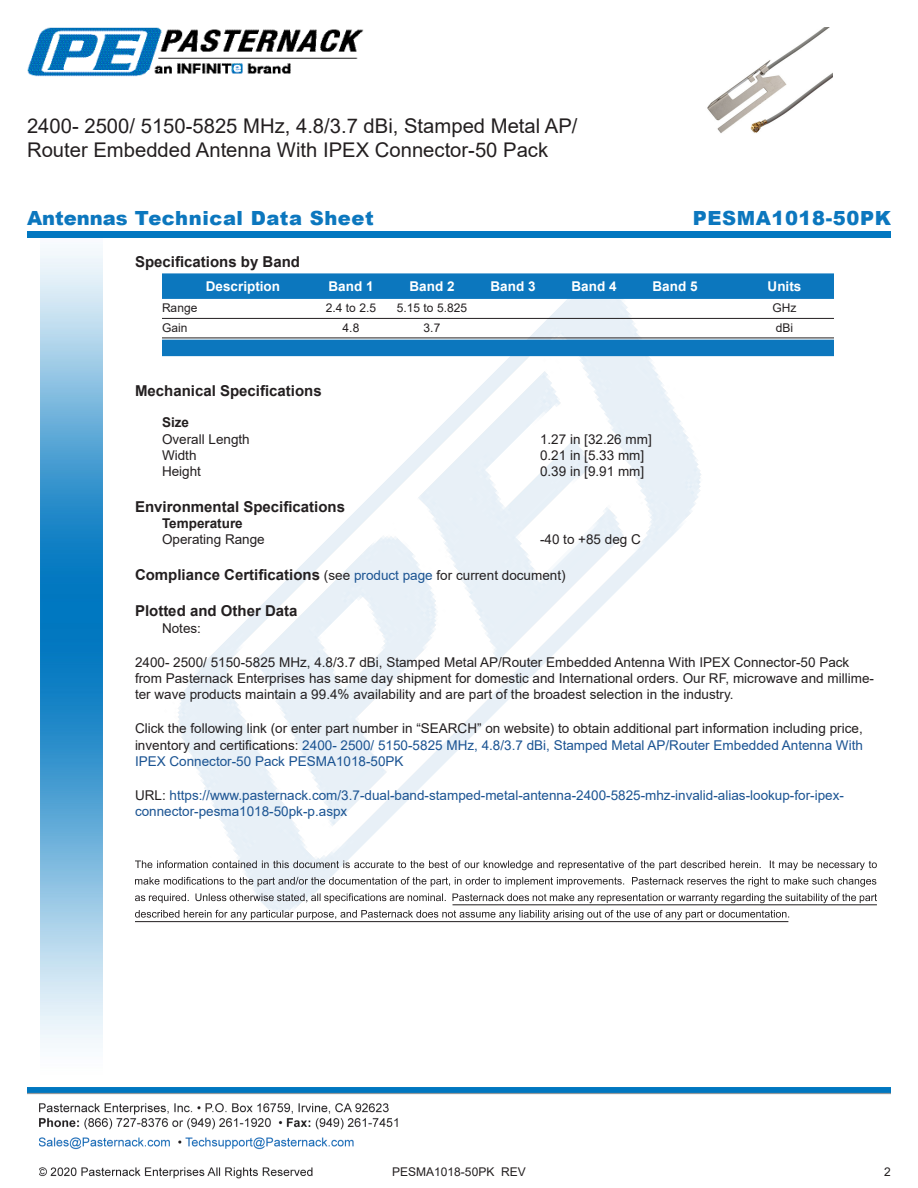
<style>
.page{position:relative;width:918px;height:1188px;background:#fff}
.page>*{position:absolute;margin:0;border:0;box-sizing:border-box;transform-origin:0 0}
.Web_Description_Para{font:20.25px/24.3px "Arial";color:#231f20}
.t1{font:900 19.5px "Arial";letter-spacing:.03em;color:#0c77be}
.Head1_for_Compliance{font:700 15px "Arial";color:#231f20}
.Head1{font:700 15px "Arial";color:#231f20}
.Table-Body{font:700 15px "Arial";color:#231f20}
.Marketing_and_URL{font:13.5px/16.2px "Arial";color:#231f20}
.Marketing_and_URL-2{font:13.5px/16.2px "Arial";color:#1a5392}
.Specs_Para{font:13.5px "Arial";color:#231f20}
.Table_Header_Frequen{font:700 13.5px "Arial";color:#fff}
.Head2_after_Head1{font:700 13.5px "Arial";color:#231f20}
.Head2{font:700 13.5px "Arial";color:#231f20}
.Table_Body_Frequency{font:12px "Arial";color:#231f20}
.s1{font-weight:400;font-size:13.5px}
.s2{font-weight:400;font-size:13.5px;color:#1a5392}
.s3{color:#1a5392}
.s4{color:#231f20}
</style>
<div class="page">
<img style="left:102px;top:248px;width:719px;height:722px">
<img style="left:40px;top:237px;width:62px;height:811px">
<img style="left:39px;top:1103px;width:359px;height:76px">
<img style="left:27px;top:1088px;width:864px;height:7px">
<div style="left:27px;top:231px;width:864px;height:6px;background:#0177c0"></div>
<img style="left:27px;top:27px;width:337px;height:50px">
<div style="left:162px;top:273px;width:672px;height:26px;background:#0c77be"></div>
<hr style="left:162px;top:318px;width:672px;height:1px;background:#231f20">
<hr style="left:162px;top:338px;width:672px;height:1px;background:#231f20">
<div style="left:162px;top:340px;width:672px;height:16px;background:#0c77be"></div>
<svg style="left:135px;top:860px;width:742px;height:10px"></svg>
<svg style="left:135px;top:877px;width:741px;height:10px"></svg>
<svg style="left:135px;top:893px;width:742px;height:10px"></svg>
<svg style="left:135px;top:910px;width:654px;height:10px"></svg>
<hr style="left:453px;top:904px;width:424px;height:1px;background:#231f20">
<hr style="left:135px;top:921px;width:653px;height:1px;background:#231f20">
<img style="left:707px;top:27px;width:125px;height:106px">
<h1 class="Web_Description_Para" style="left:27px;top:114px;width:552px">2400- 2500/ 5150-5825 MHz, 4.8/3.7 dBi, Stamped Metal AP/<br>Router Embedded Antenna With IPEX Connector-50 Pack</h1>
<p class="t1" style="left:27px;top:204px;width:348px">Antennas Technical Data Sheet</p>
<p class="t1" style="left:693px;top:204px;width:200px">PESMA1018-50PK</p>
<p class="Table-Body" style="left:135px;top:252px;width:167px">Specifications by Band</p>
<p class="Table_Header_Frequen" style="left:206px;top:276px;width:76px">Description</p>
<p class="Table_Header_Frequen" style="left:329px;top:276px;width:47px">Band 1</p>
<p class="Table_Header_Frequen" style="left:410px;top:276px;width:47px">Band 2</p>
<p class="Table_Header_Frequen" style="left:491px;top:276px;width:47px">Band 3</p>
<p class="Table_Header_Frequen" style="left:572px;top:276px;width:47px">Band 4</p>
<p class="Table_Header_Frequen" style="left:653px;top:276px;width:47px">Band 5</p>
<p class="Table_Header_Frequen" style="left:768px;top:276px;width:35px">Units</p>
<p class="Table_Body_Frequency" style="left:162px;top:300px;width:37px">Range</p>
<p class="Table_Body_Frequency" style="left:326px;top:300px;width:52px">2.4 to 2.5</p>
<p class="Table_Body_Frequency" style="left:397px;top:300px;width:72px">5.15 to 5.825</p>
<p class="Table_Body_Frequency" style="left:772px;top:300px;width:25px">GHz</p>
<p class="Table_Body_Frequency" style="left:162px;top:319px;width:27px">Gain</p>
<p class="Table_Body_Frequency" style="left:343px;top:319px;width:18px">4.8</p>
<p class="Table_Body_Frequency" style="left:424px;top:319px;width:18px">3.7</p>
<p class="Table_Body_Frequency" style="left:776px;top:319px;width:19px">dBi</p>
<p class="Head1" style="left:135px;top:380px;width:188px">Mechanical Specifications</p>
<p class="Head2" style="left:162px;top:413px;width:29px">Size</p>
<p class="Specs_Para" style="left:162px;top:430px;width:89px">Overall Length</p>
<p class="Specs_Para" style="left:540px;top:430px;width:113px">1.27 in [32.26 mm]</p>
<p class="Specs_Para" style="left:162px;top:446px;width:36px">Width</p>
<p class="Specs_Para" style="left:540px;top:446px;width:106px">0.21 in [5.33 mm]</p>
<p class="Specs_Para" style="left:162px;top:462px;width:41px">Height</p>
<p class="Specs_Para" style="left:540px;top:462px;width:106px">0.39 in [9.91 mm]</p>
<p class="Head1" style="left:135px;top:496px;width:212px">Environmental Specifications</p>
<p class="Head2_after_Head1" style="left:162px;top:514px;width:82px">Temperature</p>
<p class="Specs_Para" style="left:162px;top:530px;width:104px">Operating Range</p>
<p class="Specs_Para" style="left:540px;top:530px;width:102px">-40 to +85 deg C</p>
<p class="Head1_for_Compliance" style="left:135px;top:565px;width:432px">Compliance Certifications <span class="s1">(see</span> <span class="s2">product page</span> <span class="s1">for current document)</span></p>
<p class="Head1_for_Compliance" style="left:135px;top:601px;width:164px">Plotted and Other Data</p>
<p class="Specs_Para" style="left:162px;top:619px;width:41px">Notes:</p>
<p class="Marketing_and_URL" style="left:135px;top:654px;width:741px">2400- 2500/ 5150-5825 MHz, 4.8/3.7 dBi, Stamped Metal AP/Router Embedded Antenna With IPEX Connector-50 Pack from Pasternack Enterprises has same day shipment for domestic and International orders. Our RF, microwave and millime&shy;ter wave products maintain a 99.4% availability and are part of the broadest selection in the industry.</p>
<p class="Marketing_and_URL" style="left:135px;top:721px;width:729px;text-align:justify">Click the following link (or enter part number in “SEARCH” on website) to obtain additional part information including price, inventory and certifications: <span class="s3">2400- 2500/ 5150-5825 MHz, 4.8/3.7 dBi, Stamped Metal AP/Router Embedded Antenna With IPEX Connector-50 Pack PESMA1018-50PK</span></p>
<p class="Marketing_and_URL-2" style="left:135px;top:787px;width:710px"><span class="s4">URL:</span> https://www.pasternack.com/3.7-dual-band-stamped-metal-antenna-2400-5825-mhz-invalid-alias-lookup-for-ipex&shy;connector-pesma1018-50pk-p.aspx</p>
<p class="Table_Body_Frequency" style="left:392px;top:1163px;width:135px">PESMA1018-50PK REV</p>
<p class="Table_Body_Frequency" style="left:884px;top:1163px;width:8px">2</p>
</div>
